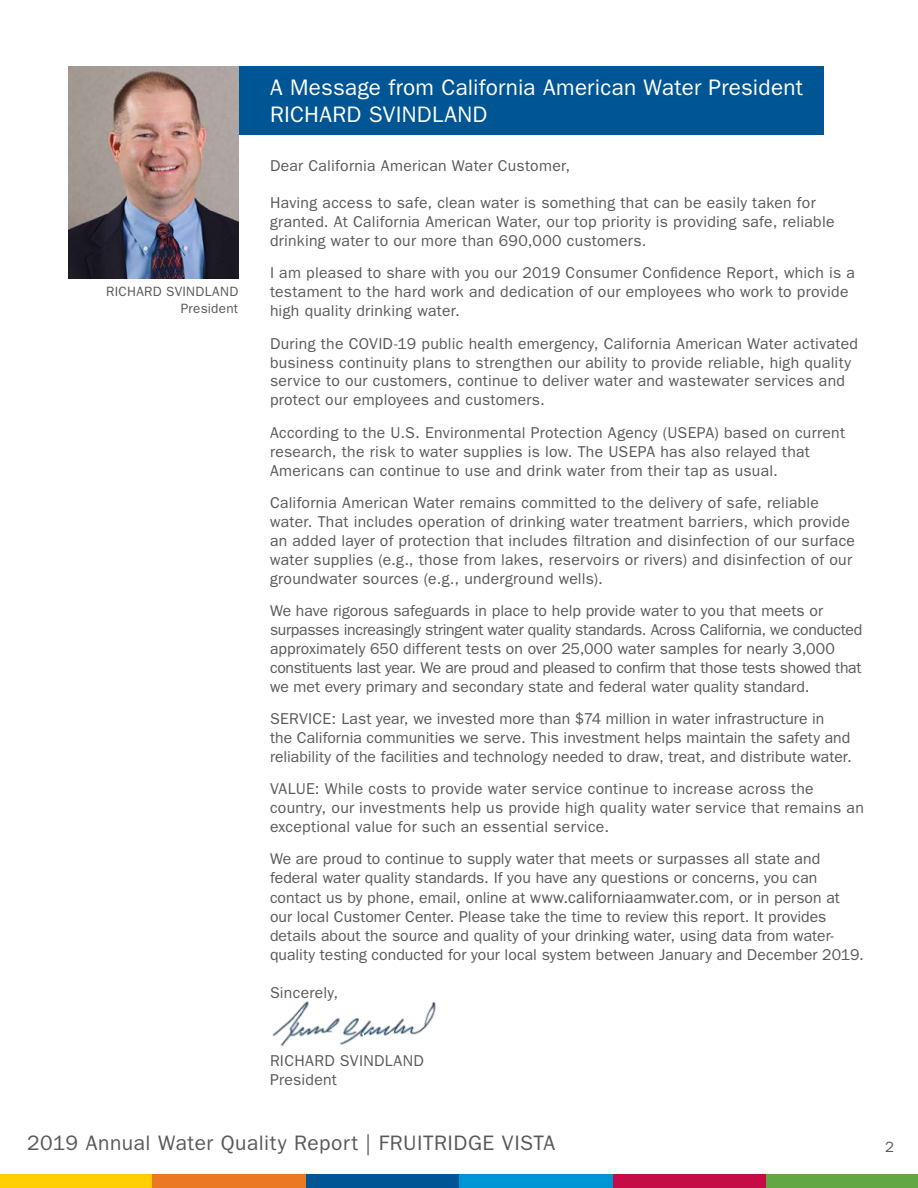
<style>
.page{position:relative;width:918px;height:1188px;background:#fff}
.page>*{position:absolute;margin:0;border:0;box-sizing:border-box;transform-origin:0 0}
.t1{font:22.5px/27px "ITC Franklin Gothic Std";letter-spacing:.01em;color:#fff}
.t2{font:21px "ITC Franklin Gothic Std";letter-spacing:.02em;color:#58595b}
.t3{font:15.75px/18.9px "ITC Franklin Gothic Std";letter-spacing:.01em;color:#58595b}
.t4{font:15px "ITC Franklin Gothic Std";color:#58595b}
.t5{font:13.5px/16.2px "ITC Franklin Gothic Std";letter-spacing:.02em;color:#58595b;text-align:right}
.s1{font-size:16.5px}
</style>
<div class="page">
<div style="left:766px;top:1174px;width:152px;height:14px;background:#62a744"></div>
<div style="left:612px;top:1174px;width:154px;height:14px;background:#c60c46"></div>
<div style="left:459px;top:1174px;width:153px;height:14px;background:#0096d6"></div>
<div style="left:305px;top:1174px;width:154px;height:14px;background:#005695"></div>
<div style="left:152px;top:1174px;width:153px;height:14px;background:#eb7924"></div>
<div style="left:0;top:1174px;width:152px;height:14px;background:#ffcf01"></div>
<div style="left:209px;top:66px;width:614px;height:69px;background:#005695"></div>
<img style="left:272px;top:1001px;width:164px;height:45px">
<img style="left:68px;top:66px;width:170px;height:212px">
<p class="t5" style="left:106px;top:284px;width:134px">RICHARD SVINDLAND<br>President</p>
<h1 class="t1" style="left:270px;top:74px;width:534px">A Message from California American Water President<br>RICHARD SVINDLAND</h1>
<p class="t3" style="left:270px;top:156px;width:302px">Dear California American Water Customer,</p>
<p class="t3" style="left:270px;top:194px;width:566px">Having access to safe, clean water is something that can be easily taken for granted. At California American Water, our top priority is providing safe, reliable drinking water to our more than 690,000 customers.</p>
<p class="t3" style="left:270px;top:264px;width:586px">I am pleased to share with you our 2019 Consumer Confidence Report, which is a testament to the hard work and dedication of our employees who work to provide high quality drinking water.</p>
<p class="t3" style="left:270px;top:334px;width:590px">During the COVID-19 public health emergency, California American Water activated business continuity plans to strengthen our ability to provide reliable, high quality service to our customers, continue to deliver water and wastewater services and protect our employees and customers.</p>
<p class="t3" style="left:270px;top:423px;width:577px">According to the U.S. Environmental Protection Agency (USEPA) based on current research, the risk to water supplies is low. The USEPA has also relayed that<br>Americans can continue to use and drink water from their tap as usual.</p>
<p class="t3" style="left:270px;top:493px;width:587px">California American Water remains committed to the delivery of safe, reliable water. That includes operation of drinking water treatment barriers, which provide an added layer of protection that includes filtration and disinfection of our surface water supplies (e.g., those from lakes, reservoirs or rivers) and disinfection of our groundwater sources (e.g., underground wells).</p>
<p class="t3" style="left:270px;top:601px;width:594px">We have rigorous safeguards in place to help provide water to you that meets or surpasses increasingly stringent water quality standards. Across California, we conducted approximately 650 different tests on over 25,000 water samples for nearly 3,000 constituents last year. We are proud and pleased to confirm that those tests showed that we met every primary and secondary state and federal water quality standard.</p>
<p class="t3" style="left:270px;top:709px;width:583px">SERVICE: Last year, we invested more than $74 million in water infrastructure in<br>the California communities we serve. This investment helps maintain the safety and reliability of the facilities and technology needed to draw, treat, and distribute water.</p>
<p class="t3" style="left:270px;top:780px;width:595px">VALUE: While costs to provide water service continue to increase across the country, our investments help us provide high quality water service that remains an exceptional value for such an essential service.</p>
<p class="t3" style="left:270px;top:850px;width:595px">We are proud to continue to supply water that meets or surpasses all state and federal water quality standards. If you have any questions or concerns, you can contact us by phone, email, online at <span class="s1">www.californiaamwater.com</span>, or in person at our local Customer Center. Please take the time to review this report. It provides details about the source and quality of your drinking water, using data from water&shy;quality testing conducted for your local system between January and December 2019.</p>
<p class="t3" style="left:270px;top:983px;width:70px">Sincerely,</p>
<p class="t3" style="left:270px;top:1052px;width:155px">RICHARD SVINDLAND<br>President</p>
<h2 class="t2" style="left:27px;top:1131px;width:530px">2019 Annual Water Quality Report | FRUITRIDGE VISTA</h2>
<p class="t4" style="left:885px;top:1138px;width:10px">2</p>
</div>
